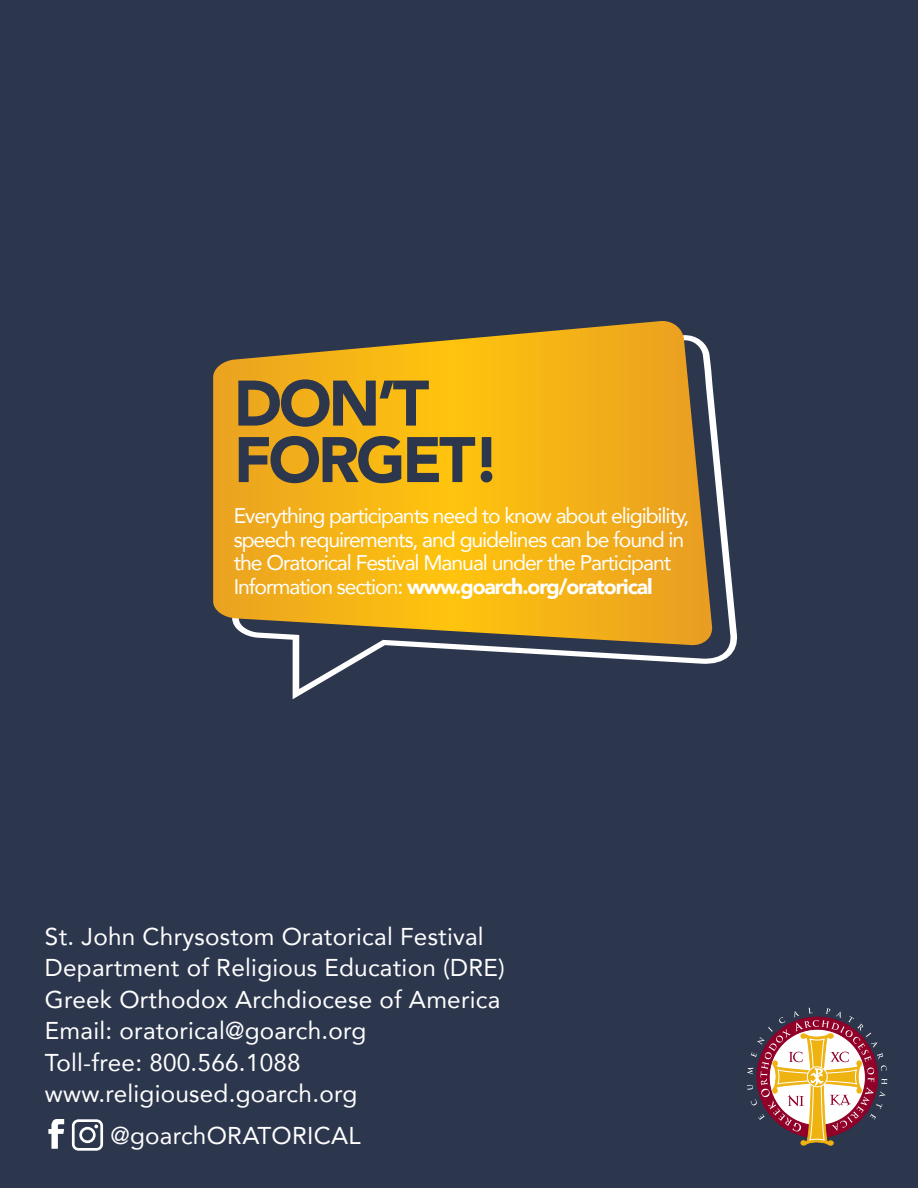
<style>
.page{position:relative;width:918px;height:1188px;background:#2c364d}
.page>*{position:absolute;margin:0;border:0;box-sizing:border-box;transform-origin:0 0}
.t1{font:900 63.6px/56.6px "Avenir";letter-spacing:-.05em;color:#2c364d}
.t2{font:24.3px/31.5px "Avenir";letter-spacing:.01em;color:#fff}
.t3{font:21.15px/23.5px "Avenir";letter-spacing:-.05em;color:#fff}
.s1{font-weight:900}
</style>
<div class="page">
<svg style="left:292px;top:391px;width:446px;height:308px"></svg>
<svg style="left:213px;top:321px;width:500px;height:325px;background:#dca31f"></svg>
<svg style="left:747px;top:1008px;width:140px;height:138px"></svg>
<svg style="left:72px;top:1119px;width:31px;height:32px"></svg>
<svg style="left:48px;top:1119px;width:16px;height:30px"></svg>
<h1 class="t1" style="left:234px;top:374px;width:268px">DON’T<br>FORGET!</h1>
<p class="t3" style="left:234px;top:504px;width:457px">Everything participants need to know about eligibility, speech requirements, and guidelines can be found in the Oratorical Festival Manual under the Participant Information section: <span class="s1">www.goarch.org/oratorical</span></p>
<p class="t2" style="left:45px;top:920px;width:461px">St. John Chrysostom Oratorical Festival Department of Religious Education (DRE)<br>Greek Orthodox Archdiocese of America Email: oratorical@goarch.org<br>Toll-free: 800.566.1088 www.religioused.goarch.org</p>
<p class="t2" style="left:110px;top:1119px;width:252px">@goarchORATORICAL</p>
</div>
